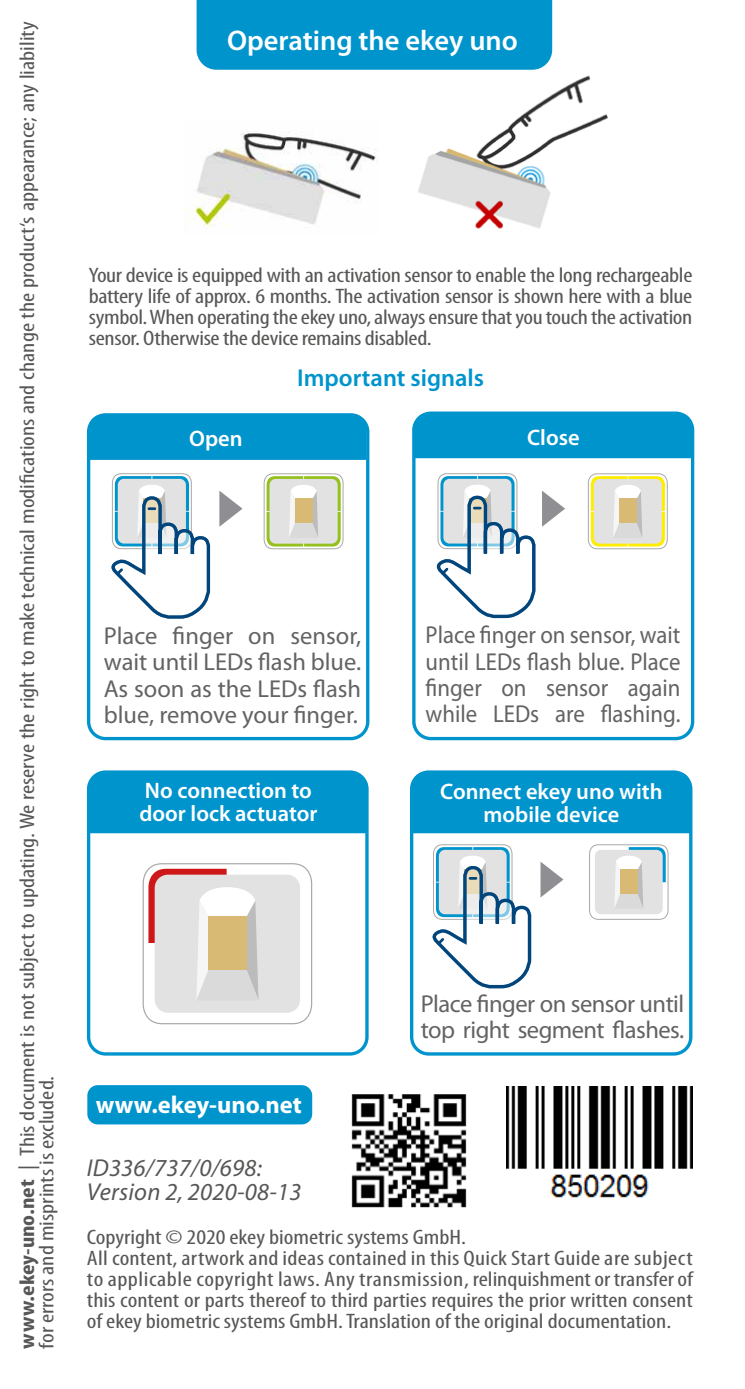
<style>
.page{position:relative;width:745px;height:1389px;background:#fff}
.page>*{position:absolute;margin:0;border:0;box-sizing:border-box;transform-origin:0 0}
.t1{font:600 28.35px "Myriad Pro";color:#fff}
.t2{font:24.5px/26.2px "Myriad Pro";color:#646363;text-align:justify;scale:.93 1}
.t3{font:24.5px/26.2px "Myriad Pro";color:#646363;text-align:justify}
.t4{font:24.5px/26.2px "Myriad Pro";letter-spacing:-.02em;color:#646363}
.t5{font:italic 24.5px/24.5px "Myriad Pro";letter-spacing:.01em;color:#575756}
.t6{font:600 24.5px "Myriad Pro";color:#0094cd}
.t7{font:700 24.5px "Myriad Pro";color:#fff}
.t8{font:600 22.4px/23.4px "Myriad Pro";color:#fff}
.t9{font:condensed 21px/21px "Myriad Pro";color:#575756;scale:1.2 1}
.s1{font-weight:700}
</style>
<div class="page">
<img style="left:506px;top:1087px;width:186px;height:111px">
<img style="left:184px;top:132px;width:194px;height:94px">
<img style="left:418px;top:46px;width:190px;height:183px">
<div style="left:196px;top:0;width:356px;height:70px;background:#0094cd"></div>
<div style="left:412px;top:412px;width:281px;height:328px;border:3px solid #0094cd;border-radius:17px"></div>
<svg style="left:587px;top:473px;width:80px;height:76px"></svg>
<div style="left:618px;top:499px;width:18px;height:24px;background:#d9ba75"></div>
<svg style="left:436px;top:473px;width:128px;height:146px"></svg>
<div style="left:414px;top:413px;width:278px;height:45px;background:#0094cd"></div>
<div style="left:87px;top:413px;width:282px;height:327px;border:3px solid #0094cd;border-radius:17px"></div>
<div style="left:89px;top:415px;width:277px;height:45px;background:#0094cd"></div>
<svg style="left:263px;top:473px;width:80px;height:76px"></svg>
<div style="left:294px;top:499px;width:18px;height:24px;background:#d9ba75"></div>
<svg style="left:219px;top:491px;width:23px;height:36px"></svg>
<svg style="left:111px;top:473px;width:100px;height:146px"></svg>
<div style="left:87px;top:770px;width:281px;height:286px;border:3px solid #0094cd;border-radius:17px"></div>
<svg style="left:142px;top:863px;width:170px;height:162px"></svg>
<div style="left:208px;top:916px;width:38px;height:54px;background:#d9ba75"></div>
<div style="left:89px;top:773px;width:277px;height:60px;background:#0094cd"></div>
<div style="left:409px;top:770px;width:283px;height:286px;border:3px solid #0094cd;border-radius:17px"></div>
<div style="left:412px;top:772px;width:278px;height:61px;background:#0094cd"></div>
<svg style="left:540px;top:862px;width:23px;height:36px"></svg>
<svg style="left:589px;top:844px;width:79px;height:76px"></svg>
<div style="left:619px;top:869px;width:18px;height:25px;background:#d9ba75"></div>
<svg style="left:432px;top:844px;width:100px;height:145px"></svg>
<div style="left:87px;top:1085px;width:225px;height:39px;background:#0094cd;border-radius:11px"></div>
<img style="left:351px;top:1094px;width:116px;height:114px">
<p class="t9" style="left:17px;top:1349px;width:1108px;line-height:19.2px;rotate:-90deg"><span class="s1">www.ekey-uno.net</span> | This document is not subject to updating. We reserve the right to make technical modifications and change the product‘s appearance; any liability for errors and misprints is excluded.</p>
<h1 class="t1" style="left:227px;top:22px;width:292px">Operating the ekey uno</h1>
<p class="t9" style="left:89px;top:265px;width:504px;text-align:justify">Your device is equipped with an activation sensor to enable the long rechargeable battery life of approx. 6 months. The activation sensor is shown here with a blue symbol.When operatingtheekeyuno,alwaysensurethatyoutouch theactivation sensor. Otherwisethedeviceremainsdisabled.</p>
<p class="t6" style="left:297px;top:362px;width:188px">Important signals</p>
<p class="t8" style="left:189px;top:426px;width:55px">Open</p>
<p class="t8" style="left:527px;top:425px;width:54px">Close</p>
<p class="t3" style="left:104px;top:622px;width:259px">Place finger on sensor, wait until LEDs flash blue.<br>As soon as the LEDs flash blue, remove your finger.</p>
<p class="t2" style="left:425px;top:622px;width:275px">Place finger on sensor, wait until LEDs flash blue. Place finger on sensor again while LEDs are flashing.</p>
<p class="t8" style="left:139px;top:778px;width:179px">No connection to door lock actuator</p>
<p class="t8" style="left:440px;top:779px;width:224px;text-align:center">Connect ekey uno with mobile device</p>
<p class="t7" style="left:96px;top:1089px;width:207px">www.ekey-uno.net</p>
<p class="t4" style="left:420px;top:990px;width:265px">Place finger on sensor until top right segment flashes.</p>
<p class="t5" style="left:87px;top:1155px;width:216px">ID336/737/0/698:<br>Version 2, 2020-08-13</p>
<p class="t9" style="left:87px;top:1226px;width:506px">Copyright © 2020 ekey biometric systems GmbH.<br>All content,artworkandideas containedin this QuickStart Guideare subject toapplicablecopyright laws. Any transmission, relinquishmentor transferof this content or parts thereof to third parties requires the prior written consent of ekey biometric systems GmbH.Translation of the original documentation.</p>
</div>
